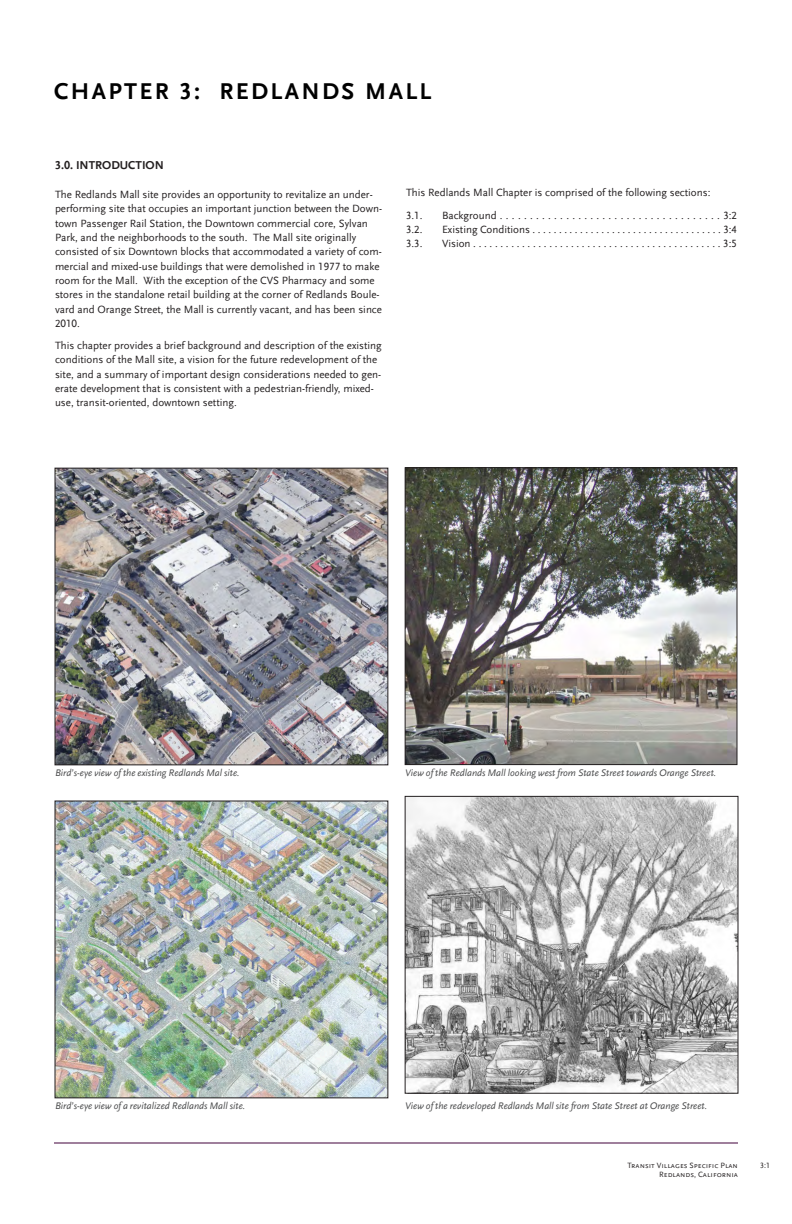
<style>
.page{position:relative;width:792px;height:1224px;background:#fff}
.page>*{position:absolute;margin:0;border:0;box-sizing:border-box;transform-origin:0 0}
.t1{font:700 24px "Scala Sans LF";letter-spacing:.1em;color:#000}
.t2{font:700 12px "Scala Sans LF";color:#231f20}
.t3{font:11px/14.3px "Scala Sans LF";color:#231f20}
.t4{font:italic 10px "Scala Sans LF";color:#4b4c4d}
.t5{font:8px/9px "Scala Sans LF Caps";color:#231f20;text-align:right}
</style>
<div class="page">
<hr style="left:54px;top:1143px;width:684px;height:1px;background:#41003b">
<img style="left:407px;top:470px;width:328px;height:293px">
<div style="left:405px;top:468px;width:332px;height:297px;border:1px solid #231f20"></div>
<img style="left:57px;top:470px;width:329px;height:293px">
<div style="left:55px;top:468px;width:333px;height:297px;border:1px solid #231f20"></div>
<img style="left:407px;top:798px;width:329px;height:293px">
<div style="left:405px;top:796px;width:333px;height:297px;border:1px solid #231f20"></div>
<img style="left:57px;top:803px;width:329px;height:293px">
<p class="t1" style="left:54px;top:77px;width:379px">CHAPTER 3: REDLANDS MALL</p>
<p class="t2" style="left:55px;top:159px;width:110px">3.0. INTRODUCTION</p>
<p class="t3" style="left:55px;top:188px;width:329px">The Redlands Mall site provides an opportunity to revitalize an under&shy;performing site that occupies an important junction between the Down&shy;town Passenger Rail Station, the Downtown commercial core, Sylvan Park, and the neighborhoods to the south. The Mall site originally consisted of six Downtown blocks that accommodated a variety of com&shy;mercial and mixed-use buildings that were demolished in 1977 to make room for the Mall. With the exception of the CVS Pharmacy and some stores in the standalone retail building at the corner of Redlands Boule&shy;vard and Orange Street, the Mall is currently vacant, and has been since 2010.</p>
<p class="t3" style="left:55px;top:339px;width:328px">This chapter provides a brief background and description of the existing conditions of the Mall site, a vision for the future redevelopment of the site, and a summary of important design considerations needed to gen&shy;erate development that is consistent with a pedestrian-friendly, mixed&shy;use, transit-oriented, downtown setting.</p>
<p class="t3" style="left:406px;top:186px;width:306px">This Redlands Mall Chapter is comprised of the following sections:</p>
<p class="t3" style="left:406px;top:208px;width:18px">3.1.</p>
<p class="t3" style="left:442px;top:208px;width:297px">Background . . . . . . . . . . . . . . . . . . . . . . . . . . . . . . . . . . . . . 3:2</p>
<p class="t3" style="left:406px;top:222px;width:18px">3.2.</p>
<p class="t3" style="left:442px;top:222px;width:297px">Existing Conditions . . . . . . . . . . . . . . . . . . . . . . . . . . . . . . . . . . . . 3:4</p>
<p class="t3" style="left:406px;top:237px;width:18px">3.3.</p>
<p class="t3" style="left:442px;top:237px;width:297px">Vision . . . . . . . . . . . . . . . . . . . . . . . . . . . . . . . . . . . . . . . . . . . . . . 3:5</p>
<p class="t4" style="left:55px;top:767px;width:186px">Bird’s-eye view of the existing Redlands Mal site.</p>
<p class="t4" style="left:405px;top:767px;width:313px">View of the Redlands Mall looking west from State Street towards Orange Street.</p>
<p class="t4" style="left:55px;top:1100px;width:192px">Bird’s-eye view of a revitalized Redlands Mall site.</p>
<p class="t4" style="left:405px;top:1100px;width:304px">View of the redeveloped Redlands Mall site from State Street at Orange Street.</p>
<p class="t5" style="left:627px;top:1161px;width:112px">Transit Villages Specific Plan<br>Redlands, California</p>
<p class="t5" style="left:760px;top:1161px;width:11px">3:1</p>
</div>
